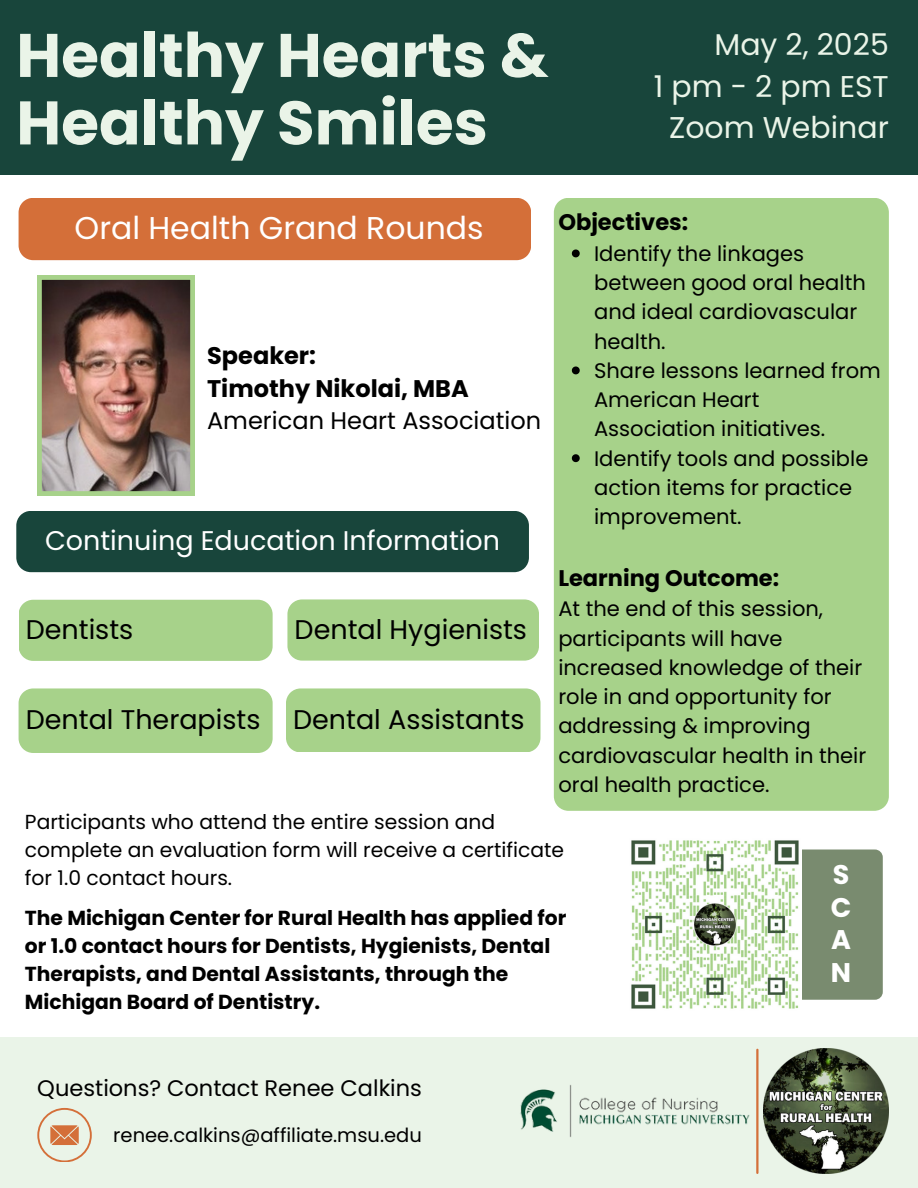
<style>
.page{position:relative;width:918px;height:1188px;background:#fff}
.page>*{position:absolute;margin:0;border:0;box-sizing:border-box;transform-origin:0 0}
.t1{font:700 61.35px/67.5px "Poppins";color:#eaf4e8}
.t2{font:31.5px "Poppins";color:#fff}
.t3{font:30px/41.7px "Poppins";color:#eaf4e8;text-align:right}
.t4{font:27px "Poppins";color:#000}
.t5{font:27px "Poppins";color:#fff}
.t6{font:700 27px/32.7px "Poppins";color:#fff;text-align:justify}
.t7{font:700 24px/32.7px "Poppins";color:#000}
.t8{font:22.5px "Poppins";color:#000}
.t9{font:700 22.5px "Poppins";color:#000}
.t10{font:21px/29.2px "Poppins";color:#000}
.t11{font:700 20.25px/28px "Poppins";color:#000}
.t12{font:20.25px/28px "Poppins";color:#000}
.t13{font:19.5px "Poppins";color:#000}
.s1{font-weight:400}
</style>
<div class="page">
<div style="left:0;top:0;width:918px;height:174px;background:#18453b"></div>
<div style="left:0;top:1037px;width:918px;height:151px;background:#eaf4e8"></div>
<img style="left:520px;top:1085px;width:230px;height:52px">
<img style="left:764px;top:1049px;width:124px;height:125px">
<svg style="left:37px;top:1108px;width:54px;height:54px"></svg>
<hr style="left:756px;top:1050px;width:3px;height:123px;background:#d46f39">
<img style="left:37px;top:275px;width:158px;height:221px">
<div style="left:554px;top:198px;width:335px;height:612px;background:#a7d28a"></div>
<svg style="left:572px;top:250px;width:8px;height:7px"></svg>
<svg style="left:572px;top:367px;width:8px;height:7px"></svg>
<svg style="left:572px;top:454px;width:8px;height:8px"></svg>
<div style="left:287px;top:599px;width:252px;height:62px;background:#a7d28a"></div>
<div style="left:19px;top:688px;width:254px;height:65px;background:#a7d28a"></div>
<div style="left:286px;top:688px;width:255px;height:64px;background:#a7d28a"></div>
<div style="left:802px;top:850px;width:81px;height:150px;background:#798b6f"></div>
<div style="left:19px;top:600px;width:254px;height:61px;background:#a7d28a"></div>
<div style="left:16px;top:511px;width:513px;height:61px;background:#18453b"></div>
<div style="left:19px;top:198px;width:512px;height:62px;background:#d46f39"></div>
<img style="left:631px;top:840px;width:168px;height:169px">
<p class="t1" style="left:16px;top:22px;width:534px">Healthy Hearts &amp;<br>Healthy Smiles</p>
<p class="t3" style="left:654px;top:24px;width:236px">May 2, 2025<br>1pm-2pmEST<br>Zoom Webinar</p>
<p class="t2" style="left:75px;top:206px;width:410px">Oral Health Grand Rounds</p>
<p class="t7" style="left:207px;top:339px;width:336px">Speaker:<br>Timothy Nikolai, MBA<br><span class="s1">American Heart Association</span></p>
<h5 class="t5" style="left:45px;top:522px;width:457px">Continuing Education Information</h5>
<h4 class="t4" style="left:26px;top:611px;width:109px">Dentists</h4>
<h4 class="t4" style="left:295px;top:610px;width:234px">Dental Hygienists</h4>
<h4 class="t4" style="left:26px;top:701px;width:236px">Dental Therapists</h4>
<h4 class="t4" style="left:293px;top:701px;width:233px">Dental Assistants</h4>
<h1 class="t9" style="left:558px;top:207px;width:131px">Objectives:</h1>
<h2 class="t10" style="left:594px;top:239px;width:273px">Identify the linkages between good oral health and ideal cardiovascular health.</h2>
<h2 class="t10" style="left:594px;top:356px;width:288px">Share lessons learned from<br>American Heart<br>Association initiatives.</h2>
<p class="t10" style="left:594px;top:444px;width:276px">Identify tools and possible action items for practice improvement.</p>
<h6 class="t9" style="left:558px;top:562px;width:222px">Learning Outcome:</h6>
<h4 class="t10" style="left:558px;top:594px;width:309px">At the end of this session, participants will have increased knowledge of their role in and opportunity for addressing &amp; improving cardiovascular health in their oral health practice.</h4>
<p class="t12" style="left:25px;top:808px;width:541px">Participants who attend the entire session and complete an evaluation form will receive a certificate for 1.0 contact hours.</p>
<p class="t11" style="left:25px;top:904px;width:543px">The Michigan Center for Rural Health has applied for or 1.0 contact hours for Dentists, Hygienists, Dental Therapists, and Dental Assistants, through the Michigan Board of Dentistry.</p>
<p class="t8" style="left:37px;top:1072px;width:386px">Questions? Contact Renee Calkins</p>
<p class="t13" style="left:113px;top:1122px;width:310px">renee.calkins@affiliate.msu.edu</p>
<h3 class="t6" style="left:831px;top:858px;width:22px">S C A N</h3>
</div>
